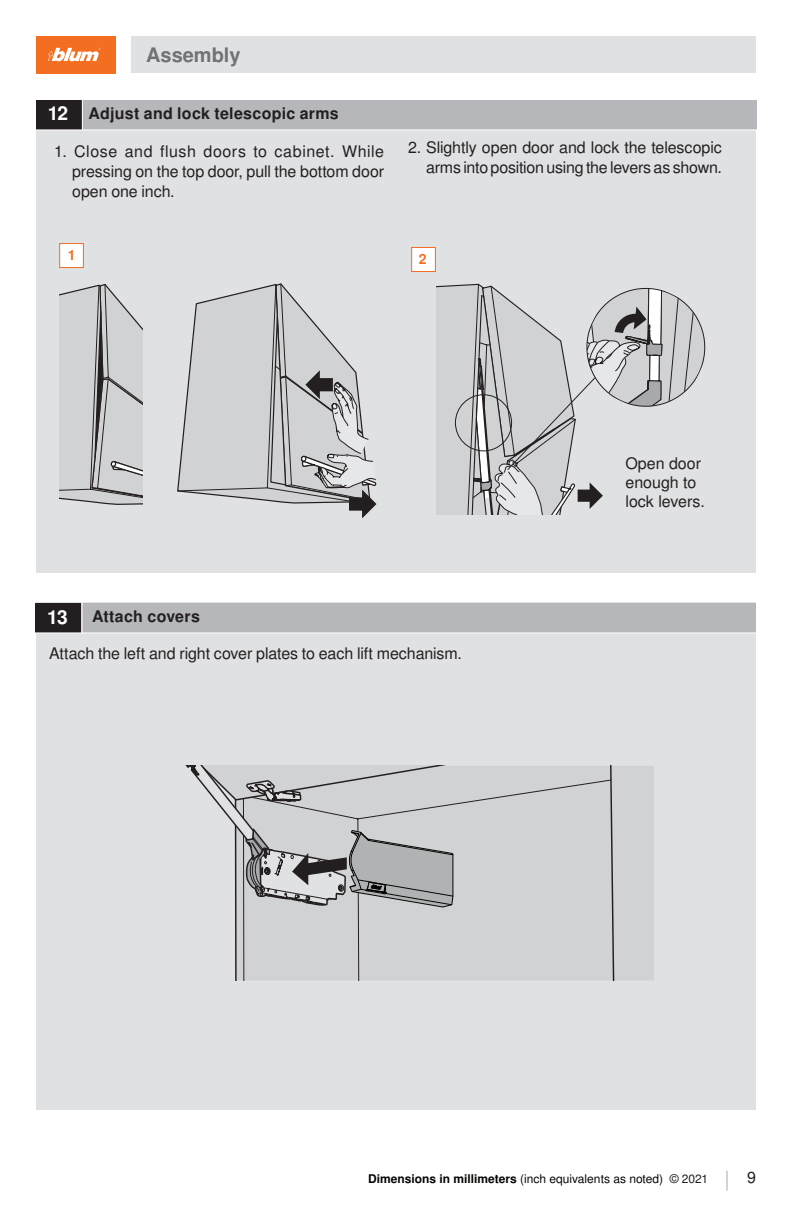
<style>
.page{position:relative;width:792px;height:1224px;background:#fff}
.page>*{position:absolute;margin:0;border:0;box-sizing:border-box;transform-origin:0 0}
.t1{font:700 20px "Nimbus Sans OT";color:#717275}
.t2{font:700 19.2px "Nimbus Sans OT";color:#fff}
.D-Body_Text{font:16px/20px "Nimbus Sans OT";letter-spacing:-.01em;color:#231f20;text-align:justify}
.Inside_box_title{font:700 16px "Nimbus Sans OT";letter-spacing:.015em;color:#231f20}
.G-Part_Number_body{font:700 14px "Nimbus Sans OT";color:#f36e21}
.t3{font:12px "Nimbus Sans OT";color:#040503}
.s1{font-weight:700}
.s2{color:#231f20}
</style>
<div class="page">
<svg style="left:726px;top:1171px;width:1px;height:20px"></svg>
<div style="left:36px;top:603px;width:720px;height:507px;background:#e0e1e3"></div>
<div style="left:36px;top:603px;width:46px;height:30px;background:#231f20"></div>
<div style="left:82px;top:603px;width:674px;height:30px;background:#b6b7bb"></div>
<hr style="left:82px;top:601px;width:1px;height:32px;background:#fff">
<hr style="left:31px;top:632px;width:727px;height:1px;background:#fff">
<div style="left:36px;top:101px;width:720px;height:472px;background:#e0e1e3"></div>
<div style="left:36px;top:100px;width:47px;height:30px;background:#231f20"></div>
<div style="left:82px;top:100px;width:674px;height:30px;background:#b6b7bb"></div>
<hr style="left:82px;top:98px;width:1px;height:32px;background:#fff">
<div style="left:235px;top:766px;width:419px;height:214px;background:#d1d2d4"></div>
<div style="left:243px;top:907px;width:369px;height:73px;background:#d1d2d4"></div>
<svg style="left:178px;top:283px;width:199px;height:235px"></svg>
<svg style="left:60px;top:284px;width:82px;height:221px"></svg>
<div style="left:59px;top:243px;width:25px;height:25px;background:#fff;border:1px solid #f36e21"></div>
<div style="left:411px;top:247px;width:25px;height:25px;background:#fff;border:1px solid #f36e21"></div>
<svg style="left:437px;top:283px;width:269px;height:231px"></svg>
<div style="left:455px;top:394px;width:57px;height:57px;border:1px solid #231f20;border-radius:50%"></div>
<svg style="left:186px;top:766px;width:427px;height:141px"></svg>
<div style="left:36px;top:36px;width:79px;height:37px;background:#f36e21"></div>
<svg style="left:48px;top:48px;width:53px;height:13px"></svg>
<div style="left:132px;top:36px;width:624px;height:37px;background:#e0e1e3"></div>
<hr style="left:0;top:129px;width:758px;height:1px;background:#fff">
<p class="t1" style="left:146px;top:43px;width:96px">Assembly</p>
<p class="t2" style="left:48px;top:101px;width:22px">12</p>
<p class="Inside_box_title" style="left:89px;top:104px;width:252px">Adjust and lock telescopic arms</p>
<p class="D-Body_Text" style="left:72px;top:142px;width:313px;text-indent:-18px">1. Close and flush doors to cabinet. While pressing on the top door, pull the bottom door open one inch.</p>
<p class="D-Body_Text" style="left:408px;top:138px;width:315px;text-align:right">2. Slightly open door and lock the telescopic arms into position using the levers as shown.</p>
<p class="G-Part_Number_body" style="left:68px;top:247px;width:9px">1</p>
<p class="G-Part_Number_body" style="left:419px;top:251px;width:9px">2</p>
<p class="t2" style="left:47px;top:605px;width:22px">13</p>
<p class="Inside_box_title" style="left:92px;top:607px;width:109px">Attach covers</p>
<p class="D-Body_Text" style="left:49px;top:644px;width:414px">Attach the left and right cover plates to each lift mechanism.</p>
<p class="D-Body_Text" style="left:625px;top:454px;width:81px;line-height:19.2px;text-align:left">Open door enough to lock levers.</p>
<p class="t3" style="left:368px;top:1172px;width:341px"><span class="s1">Dimensions in millimeters</span> (inch equivalents as noted) <span class="s2">© 2021</span></p>
<p class="D-Body_Text" style="left:747px;top:1168px;width:10px">9</p>
</div>
